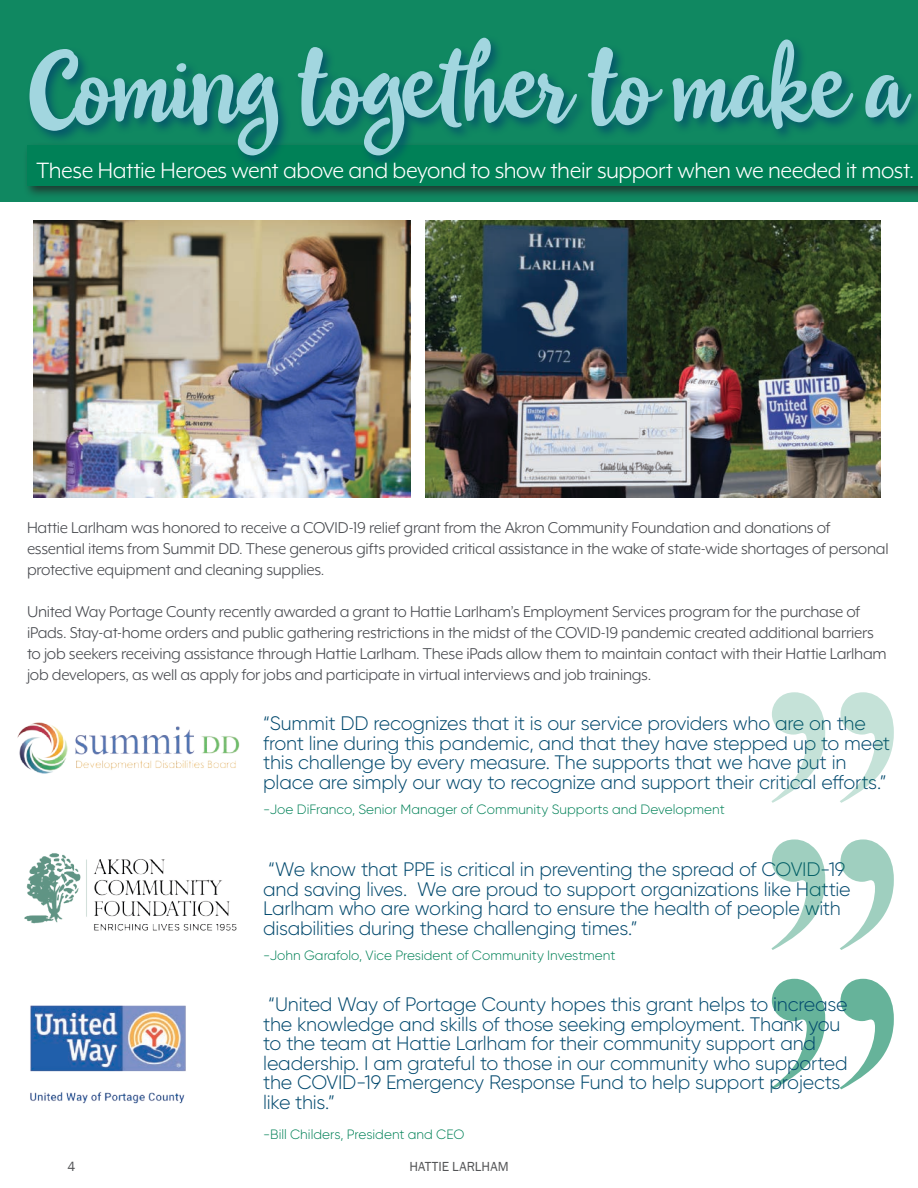
<style>
.page{position:relative;width:918px;height:1188px;background:#fff}
.page>*{position:absolute;margin:0;border:0;box-sizing:border-box;transform-origin:0 0}
.t1{font:411px "Felix Titling";color:#008157}
.t2{font:120px "Bali Beach";letter-spacing:-.01em;color:#a2d6df}
.t3{font:25.5px "Mr Eaves XL Mod OT";letter-spacing:-.02em;color:#fff}
.t4{font:300 19.5px/19.5px "Gilroy";letter-spacing:-.015em;color:#00486d}
.t5{font:18px/21px "Mr Eaves XL Mod OT";letter-spacing:-.015em;color:#46484d}
.t6{font:300 13.5px "Gilroy";color:#008157}
.t7{font:13.5px "Franklin Gothic";letter-spacing:.005em;color:#535456}
</style>
<div class="page">
<hr style="left:917px;top:220px;width:1px;height:968px;background:#00486d">
<img style="left:33px;top:220px;width:378px;height:278px">
<div style="left:0;top:0;width:918px;height:202px;background:#108861"></div>
<div style="left:23px;top:142px;width:895px;height:57px;background:#231f20;opacity:.75"></div>
<div style="left:27px;top:146px;width:891px;height:40px;background:#008157"></div>
<img style="left:24px;top:853px;width:213px;height:78px">
<img style="left:17px;top:722px;width:223px;height:52px">
<img style="left:30px;top:1005px;width:156px;height:99px">
<div style="left:26px;top:31px;width:892px;height:138px;background:#00486d;opacity:.75"></div>
<img style="left:426px;top:220px;width:454px;height:278px">
<h2 class="t2" style="left:28px;top:8px;width:879px">Coming together to make a</h2>
<h3 class="t3" style="left:36px;top:158px;width:879px">These Hattie Heroes went above and beyond to show their support when we needed it most.</h3>
<p class="t5" style="left:27px;top:517px;width:863px">Hattie Larlham was honored to receive a COVID-19 relief grant from the Akron Community Foundation and donations of essential items from Summit DD. These generous gifts provided critical assistance in the wake of state-wide shortages of personal protective equipment and cleaning supplies.</p>
<p class="t5" style="left:27px;top:601px;width:861px">United Way Portage County recently awarded a grant to Hattie Larlham’s Employment Services program for the purchase of iPads. Stay-at-home orders and public gathering restrictions in the midst of the COVID-19 pandemic created additional barriers to job seekers receiving assistance through Hattie Larlham. These iPads allow them to maintain contact with their Hattie Larlham job developers, as well as apply for jobs and participate in virtual interviews and job trainings.</p>
<h1 class="t1" style="left:764px;top:611px;width:138px">"</h1>
<p class="t4" style="left:263px;top:713px;width:629px">“Summit DD recognizes that it is our service providers who are on the front line during this pandemic, and that they have stepped up to meet this challenge by every measure. The supports that we have put in place are simply our way to recognize and support their critical efforts.”</p>
<p class="t6" style="left:263px;top:801px;width:463px">-Joe DiFranco, Senior Manager of Community Supports and Development</p>
<h1 class="t1" style="left:764px;top:758px;width:138px">"</h1>
<p class="t4" style="left:263px;top:860px;width:589px">“We know that PPE is critical in preventing the spread of COVID-19 and saving lives. We are proud to support organizations like Hattie Larlham who are working hard to ensure the health of people with disabilities during these challenging times.”</p>
<p class="t6" style="left:263px;top:947px;width:354px">-John Garafolo, Vice President of Community Investment</p>
<h1 class="t1" style="left:764px;top:897px;width:138px">"</h1>
<p class="t4" style="left:263px;top:995px;width:586px">“United Way of Portage County hopes this grant helps to increase the knowledge and skills of those seeking employment. Thank you to the team at Hattie Larlham for their community support and</p>
<p class="t4" style="left:263px;top:1053px;width:586px">leadership. I am grateful to those in our community who supported the COVID-19 Emergency Response Fund to help support projects like this.”</p>
<p class="t6" style="left:263px;top:1126px;width:203px">-Bill Childers, President and CEO</p>
<p class="t7" style="left:68px;top:1158px;width:9px">4</p>
<p class="t7" style="left:409px;top:1158px;width:101px">HATTIE LARLHAM</p>
</div>
